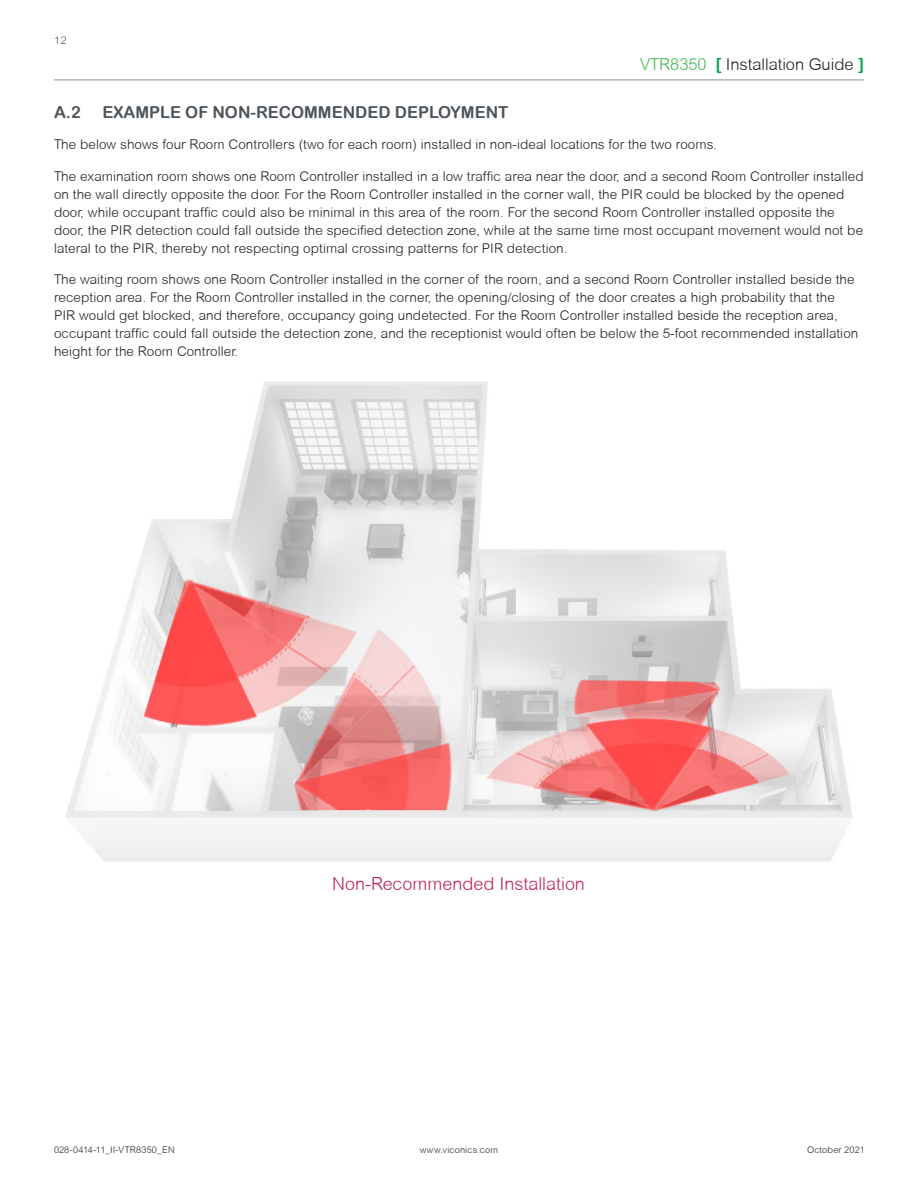
<style>
.page{position:relative;width:918px;height:1188px;background:#fff}
.page>*{position:absolute;margin:0;border:0;box-sizing:border-box;transform-origin:0 0}
.t1{font:300 18px "Arial Rounded MT";color:#bf2454}
.t2{font:16.5px "Arial Rounded MT Bold";color:#4d545a}
.t3{font:300 16.5px "Arial Rounded MT";color:#231f20}
._08_SE_Body{font:300 13.5px/18px "Arial Rounded MT";letter-spacing:.005em;color:#231f20}
.t4{font:300 10.5px "Arial Rounded MT";color:#4d545a}
.t5{font:300 9.15px "Arial Rounded MT";letter-spacing:.02em;color:#231f20}
.s1{color:#42b751}
.s2{font-family:"Arial Rounded MT Bold";font-weight:400;color:#00a54f}
</style>
<div class="page">
<hr style="left:54px;top:79px;width:810px;height:1px;background:#959ea4">
<img style="left:65px;top:381px;width:787px;height:481px">
<p class="t4" style="left:54px;top:35px;width:14px">12</p>
<p class="t3" style="left:640px;top:54px;width:225px"><span class="s1">VTR8350</span> <span class="s2">[</span> Installation Guide <span class="s2">]</span></p>
<p class="t2" style="left:54px;top:102px;width:28px">A.2</p>
<p class="t2" style="left:103px;top:102px;width:407px">EXAMPLE OF NON-RECOMMENDED DEPLOYMENT</p>
<p class="_08_SE_Body" style="left:54px;top:135px;width:664px">The below shows four Room Controllers (two for each room) installed in non-ideal locations for the two rooms.</p>
<p class="_08_SE_Body" style="left:54px;top:167px;width:811px">The examination room shows one Room Controller installed in a low traffic area near the door, and a second Room Controller installed on the wall directly opposite the door. For the Room Controller installed in the corner wall, the PIR could be blocked by the opened door, while occupant traffic could also be minimal in this area of the room. For the second Room Controller installed opposite the door, the PIR detection could fall outside the specified detection zone, while at the same time most occupant movement would not be lateral to the PIR, thereby not respecting optimal crossing patterns for PIR detection.</p>
<p class="_08_SE_Body" style="left:54px;top:270px;width:806px">The waiting room shows one Room Controller installed in the corner of the room, and a second Room Controller installed beside the reception area. For the Room Controller installed in the corner, the opening/closing of the door creates a high probability that the PIR would get blocked, and therefore, occupancy going undetected. For the Room Controller installed beside the reception area, occupant traffic could fall outside the detection zone, and the receptionist would often be below the 5-foot recommended installation height for the Room Controller.</p>
<p class="t1" style="left:332px;top:873px;width:254px">Non-Recommended Installation</p>
<p class="t5" style="left:54px;top:1144px;width:122px">028-0414-11_II-VTR8350_EN</p>
<p class="t5" style="left:420px;top:1144px;width:80px">www.viconics.com</p>
<p class="t5" style="left:807px;top:1144px;width:59px">October 2021</p>
</div>
